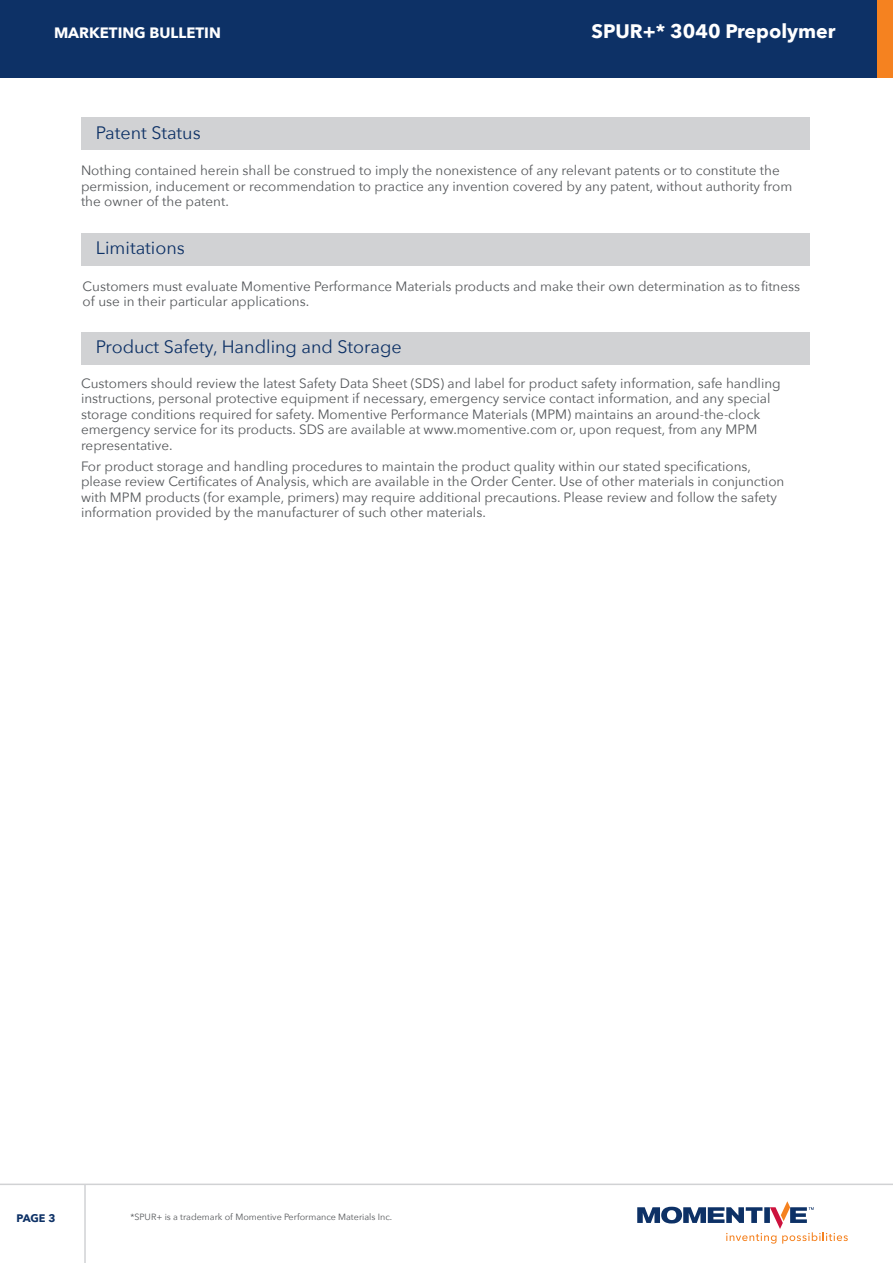
<style>
.page{position:relative;width:893px;height:1263px;background:#fff}
.page>*{position:absolute;margin:0;border:0;box-sizing:border-box;transform-origin:0 0}
.t1{font:700 19.5px "Avenir Next";color:#fff}
.t2{font:18px "Avenir Next";color:#0d3166}
.t3{font:700 15px "Avenir Next";color:#fff}
.t4{font:13.5px/15.5px "Avenir Next";color:#55585b}
.t5{font:700 10.95px "Avenir Next";color:#0d3166}
.t6{font:9px "Avenir Next";color:#55585b}
</style>
<div class="page">
<div style="left:0;top:0;width:893px;height:77px;background:#0d3166"></div>
<div style="left:877px;top:0;width:16px;height:77px;background:#f58220"></div>
<hr style="left:84px;top:1184px;width:2px;height:79px;background:#d1d2d4">
<hr style="left:0;top:1183px;width:893px;height:2px;background:#d1d2d4">
<svg style="left:637px;top:1201px;width:211px;height:42px"></svg>
<div style="left:81px;top:117px;width:729px;height:33px;background:#d1d2d4"></div>
<div style="left:81px;top:233px;width:729px;height:32px;background:#d1d2d4"></div>
<div style="left:81px;top:332px;width:729px;height:32px;background:#d1d2d4"></div>
<p class="t3" style="left:54px;top:20px;width:168px">MARKETING BULLETIN</p>
<h1 class="t1" style="left:592px;top:14px;width:245px">SPUR+* 3040 Prepolymer</h1>
<h2 class="t2" style="left:96px;top:117px;width:106px">Patent Status</h2>
<p class="t4" style="left:81px;top:162px;width:713px">Nothing contained herein shall be construed to imply the nonexistence of any relevant patents or to constitute the permission, inducement or recommendation to practice any invention covered by any patent, without authority from the owner of the patent.</p>
<h2 class="t2" style="left:96px;top:233px;width:90px">Limitations</h2>
<p class="t4" style="left:83px;top:278px;width:719px">Customers must evaluate Momentive Performance Materials products and make their own determination as to fitness of use in their particular applications.</p>
<h2 class="t2" style="left:96px;top:332px;width:307px">Product Safety, Handling and Storage</h2>
<p class="t4" style="left:81px;top:375px;width:701px">Customers should review the latest Safety Data Sheet (SDS) and label for product safety information, safe handling instructions, personal protective equipment if necessary, emergency service contact information, and any special storage conditions required for safety. Momentive Performance Materials (MPM) maintains an around-the-clock emergency service for its products. SDS are available at www.momentive.com or, upon request, from any MPM representative.</p>
<p class="t4" style="left:81px;top:458px;width:705px">For product storage and handling procedures to maintain the product quality within our stated specifications, please review Certificates of Analysis, which are available in the Order Center. Use of other materials in conjunction with MPM products (for example, primers) may require additional precautions. Please review and follow the safety information provided by the manufacturer of such other materials.</p>
<p class="t5" style="left:16px;top:1209px;width:40px">PAGE 3</p>
<p class="t6" style="left:130px;top:1209px;width:263px">*SPUR+ is a trademark of Momentive Performance Materials Inc.</p>
</div>
